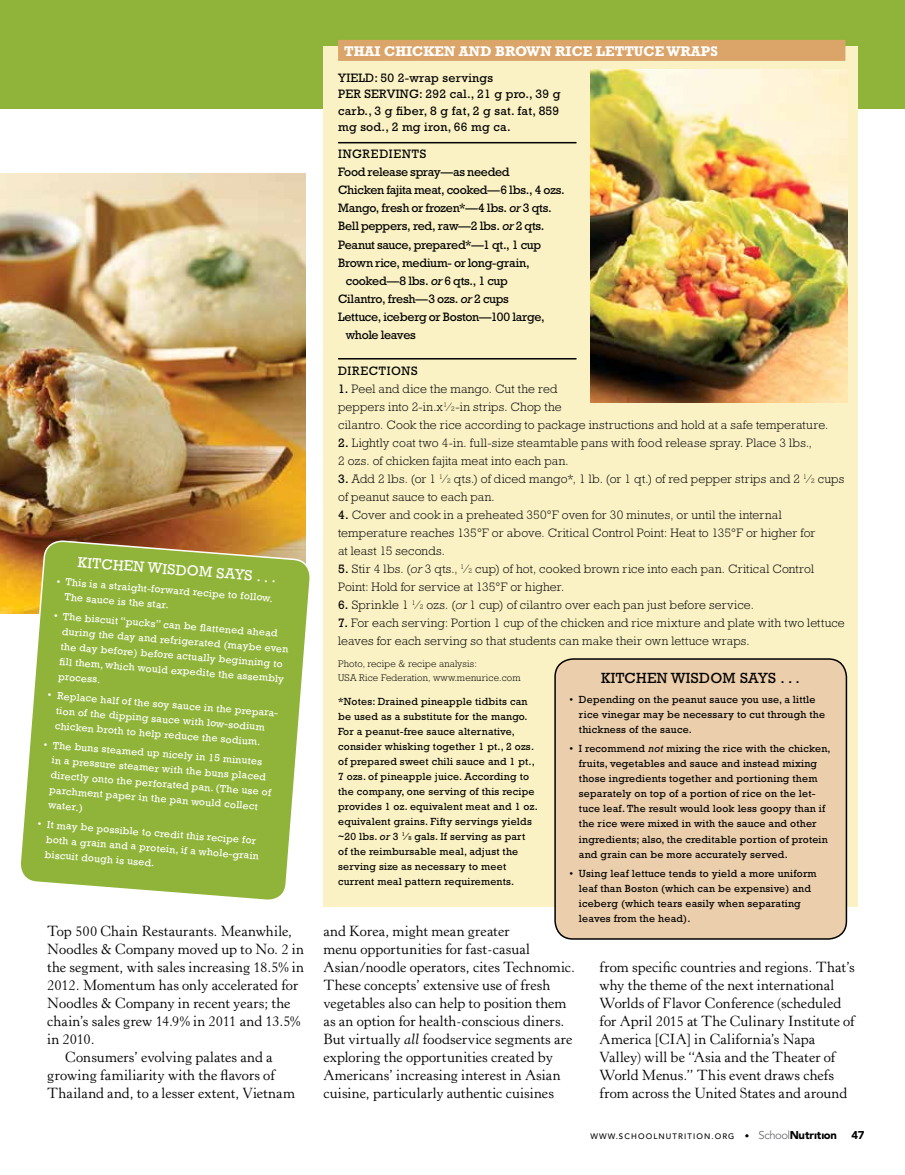
<style>
.page{position:relative;width:905px;height:1175px;background:#fff}
.page>*{position:absolute;margin:0;border:0;box-sizing:border-box;transform-origin:0 0}
.t1{font:15px "Rockwell Std";color:#000}
.t2{font:15px "Rockwell Std";color:#fff}
.t3{font:14.55px/18px "Horley Old Style MT Std";letter-spacing:.005em;color:#000}
.t4{font:700 14.25px "Rockwell Std";color:#fff}
.t5{font:300 12.3px/18px "Rockwell Std";letter-spacing:.015em;color:#000}
.t6{font:12.3px "Rockwell Std";letter-spacing:-.02em;color:#000}
.t7{font:12.3px/16.5px "Rockwell Std";letter-spacing:.02em;color:#000}
.t8{font:12.3px "Rockwell Std";letter-spacing:.065em;color:#000}
.t9{font:12.3px "Rockwell Std";letter-spacing:.05em;color:#000}
.t10{font:900 11.25px "Avenir LT Std";color:#000}
.t11{font:10.5px/15px "Rockwell Std";letter-spacing:.02em;color:#000}
.t12{font:10.5px/14.9px "Rockwell Std";color:#fff}
.t13{font:300 9.75px/13.5px "Rockwell Std";letter-spacing:.02em;color:#000}
.t14{font:500 7.8px "Avenir LT Std";letter-spacing:.14em;color:#000}
.s1{font-style:italic}
.s2{font-weight:400}
.s3{font-size:6.75px}
.s4{font-size:5.7px}
.s5{font-size:9px}
.s6{font-weight:400;font-size:11.25px;color:#6d6e71}
.s7{font-weight:900;font-size:11.25px}
</style>
<div class="page">
<div style="left:0;top:0;width:904px;height:108px;background:#90b439"></div>
<div style="left:323px;top:47px;width:534px;height:859px;background:#faf2c5"></div>
<div style="left:338px;top:40px;width:507px;height:21px;background:#dba56a"></div>
<hr style="left:338px;top:142px;width:238px;height:1px;background:#000">
<hr style="left:338px;top:358px;width:238px;height:1px;background:#000">
<div style="left:555px;top:659px;width:291px;height:280px;background:#ebceac;border-radius:18px"></div>
<div style="left:554px;top:658px;width:293px;height:281px;border:2px solid #000;border-radius:18px"></div>
<img style="left:0;top:173px;width:306px;height:440px">
<img style="left:590px;top:69px;width:257px;height:333px">
<svg style="left:19px;top:539px;width:291px;height:361px;background:#9cb94c"></svg>
<svg style="left:258px;top:579px;width:17px;height:3px"></svg>
<h1 class="t2" style="left:79px;top:553px;width:20px;rotate:5deg">Kitchen</h1>
<h1 class="t2" style="left:148px;top:558px;width:30px;rotate:5deg">Wisdom</h1>
<h1 class="t2" style="left:217px;top:564px;width:18px;rotate:5deg">Says</h1>
<p class="t12" style="left:66px;top:575px;width:209px;text-indent:-9px;rotate:4deg">• This is a straight-forward recipe to follow.<br>The sauce is the star.</p>
<p class="t12" style="left:63px;top:609px;width:229px;text-indent:-9px;rotate:4deg">• The biscuit “pucks” can be fl attened ahead during the day and refrigerated (maybe even the day before) before actually beginning to fi ll them, which would expedite the assembly process.</p>
<p class="t12" style="left:57px;top:689px;width:225px;text-indent:-9px;rotate:4deg">• Replace half of the soy sauce in the prepara&shy;tion of the dipping sauce with low-sodium chicken broth to help reduce the sodium.</p>
<p class="t12" style="left:53px;top:738px;width:223px;text-indent:-9px;rotate:4deg">• The buns steamed up nicely in 15 minutes in a pressure steamer with the buns placed directly onto the perforated pan. (The use of parchment paper in the pan would collect water.)</p>
<p class="t12" style="left:47px;top:817px;width:215px;text-indent:-9px;rotate:4deg">• It may be possible to credit this recipe for both a grain and a protein, if a whole-grain biscuit dough is used.</p>
<h2 class="t3" style="left:47px;top:922px;width:246px">Top 500 Chain Restaurants. Meanwhile,</h2>
<h2 class="t3" style="left:47px;top:940px;width:258px">Noodles &amp; Company moved up to No. 2 in</h2>
<h2 class="t3" style="left:47px;top:958px;width:258px">the segment, with sales increasing 18.5% in</h2>
<h2 class="t3" style="left:47px;top:976px;width:253px">2012. Momentum has only accelerated for</h2>
<h2 class="t3" style="left:47px;top:994px;width:245px">Noodles &amp; Company in recent years; the</h2>
<h2 class="t3" style="left:47px;top:1012px;width:255px">chain’s sales grew 14.9% in 2011 and 13.5%</h2>
<h2 class="t3" style="left:47px;top:1030px;width:49px">in 2010.</h2>
<h2 class="t3" style="left:65px;top:1048px;width:209px">Consumers’ evolving palates and a</h2>
<h2 class="t3" style="left:47px;top:1066px;width:229px">growing familiarity with the flavors of</h2>
<h2 class="t3" style="left:47px;top:1084px;width:249px">Thailand and, to a lesser extent, Vietnam</h2>
<h3 class="t4" style="left:344px;top:43px;width:374px">THAI CHICKEN AND BROWN RICE LETTUCE WRAPS</h3>
<p class="t7" style="left:338px;top:69px;width:224px">YIELD: 50 2-wrap servings<br>PER SERVING: 292 cal., 21 g pro., 39 g carb., 3 g fiber, 8 g fat, 2 g sat. fat, 859 mg sod., 2 mg iron, 66 mg ca.</p>
<p class="t8" style="left:338px;top:147px;width:90px">INGREDIENTS</p>
<p class="t6" style="left:338px;top:165px;width:173px">Food release spray—as needed</p>
<p class="t6" style="left:338px;top:183px;width:228px">Chicken fajita meat, cooked—6 lbs., 4 ozs.</p>
<p class="t6" style="left:338px;top:201px;width:215px">Mango, fresh or frozen*—4 lbs. <span class="s1">or</span> 3 qts.</p>
<p class="t6" style="left:338px;top:219px;width:208px">Bell peppers, red, raw—2 lbs. <span class="s1">or</span> 2 qts.</p>
<p class="t6" style="left:338px;top:237px;width:205px">Peanut sauce, prepared*—1 qt., 1 cup</p>
<p class="t6" style="left:338px;top:255px;width:193px">Brown rice, medium- or long-grain,</p>
<p class="t6" style="left:346px;top:273px;width:163px">cooked—8 lbs. <span class="s1">or</span> 6 qts., 1 cup</p>
<p class="t6" style="left:338px;top:291px;width:172px">Cilantro, fresh—3 ozs. <span class="s1">or</span> 2 cups</p>
<p class="t6" style="left:338px;top:309px;width:208px">Lettuce, iceberg or Boston—100 large,</p>
<p class="t6" style="left:346px;top:327px;width:71px">whole leaves</p>
<p class="t9" style="left:338px;top:363px;width:81px">DIRECTIONS</p>
<p class="t5" style="left:338px;top:379px;width:491px"><span class="s2">1.</span> Peel and dice the mango. Cut the red<br>peppers into 2-in.x<sup>1</sup>⁄<span class="s3">2</span>-in strips. Chop the<br>cilantro. Cook the rice according to package instructions and hold at a safe temperature.</p>
<p class="t5" style="left:338px;top:433px;width:475px"><span class="s2">2.</span> Lightly coat two 4-in. full-size steamtable pans with food release spray. Place 3 lbs.,<br>2 ozs. of chicken fajita meat into each pan.</p>
<p class="t5" style="left:338px;top:469px;width:507px"><span class="s2">3.</span> Add 2 lbs. (or 1 <sup>1</sup>⁄<span class="s3">2</span> qts.) of diced mango*, 1 lb. (or 1 qt.) of red pepper strips and 2 <sup>1</sup>⁄<span class="s3">2</span> cups of peanut sauce to each pan.</p>
<p class="t5" style="left:338px;top:505px;width:479px"><span class="s2">4.</span> Cover and cook in a preheated 350°F oven for 30 minutes, or until the internal temperature reaches 135°F or above. Critical Control Point: Heat to 135°F or higher for at least 15 seconds.</p>
<p class="t5" style="left:338px;top:559px;width:477px"><span class="s2">5.</span> Stir 4 lbs. (<span class="s1">or</span> 3 qts., <sup>1</sup>⁄<span class="s3">2</span> cup) of hot, cooked brown rice into each pan. Critical Control<br>Point: Hold for service at 135°F or higher.</p>
<p class="t5" style="left:338px;top:595px;width:417px"><span class="s2">6.</span> Sprinkle 1 <sup>1</sup>⁄<span class="s3">2</span> ozs. (<span class="s1">or</span> 1 cup) of cilantro over each pan just before service.</p>
<p class="t5" style="left:338px;top:613px;width:508px"><span class="s2">7.</span> For each serving: Portion 1 cup of the chicken and rice mixture and plate with two lettuce leaves for each serving so that students can make their own lettuce wraps.</p>
<p class="t13" style="left:338px;top:657px;width:184px">Photo, recipe &amp; recipe analysis:<br>USA Rice Federation, www.menurice.com</p>
<p class="t11" style="left:338px;top:693px;width:201px">*Notes: Drained pineapple tidbits can be used as a substitute for the mango.<br>For a peanut-free sauce alternative, consider whisking together 1 pt., 2 ozs. of prepared sweet chili sauce and 1 pt., 7 ozs. of pineapple juice. According to the company, one serving of this recipe provides 1 oz. equivalent meat and 1 oz. equivalent grains. Fifty servings yields ~20 lbs. <span class="s1">or</span> 3 <sup>1</sup>⁄<span class="s4">8</span> gals. If serving as part<br>of the reimbursable meal, adjust the serving size as necessary to meet current meal pattern requirements.</p>
<h1 class="t1" style="left:601px;top:669px;width:21px">Kitchen</h1>
<h1 class="t1" style="left:670px;top:669px;width:27px">Wisdom</h1>
<h1 class="t1" style="left:740px;top:669px;width:19px">Says</h1>
<h1 class="t1" style="left:780px;top:669px;width:21px">. . .</h1>
<p class="t11" style="left:579px;top:691px;width:248px;text-indent:-10px">• Depending on the peanut sauce you use, a little rice vinegar may be necessary to cut through the thickness of the sauce.</p>
<p class="t11" style="left:579px;top:741px;width:253px;text-indent:-10px">• I recommend <span class="s1">not</span> mixing the rice with the chicken, fruits, vegetables and sauce and instead mixing those ingredients together and portioning them separately on top of a portion of rice on the let&shy;tuce leaf. The result would look less goopy than if the rice were mixed in with the sauce and other ingredients; also, the creditable portion of protein and grain can be more accurately served.</p>
<p class="t11" style="left:579px;top:865px;width:239px;text-indent:-10px">• Using leaf lettuce tends to yield a more uniform leaf than Boston (which can be expensive) and iceberg (which tears easily when separating leaves from the head).</p>
<p class="t3" style="left:323px;top:922px;width:253px">and Korea, might mean greater<br>menu opportunities for fast-casual Asian/noodle operators, cites Technomic.<br>These concepts’ extensive use of fresh vegetables also can help to position them as an option for health-conscious diners.<br>But virtually <span class="s1">all</span> foodservice segments are exploring the opportunities created by Americans’ increasing interest in Asian cuisine, particularly authentic cuisines</p>
<p class="t3" style="left:599px;top:958px;width:257px">from specific countries and regions. That’s why the theme of the next international Worlds of Flavor Conference (scheduled for April 2015 at The Culinary Institute of America [CIA] in California’s Napa Valley) will be “Asia and the Theater of World Menus.” This event draws chefs from across the United States and around</p>
<p class="t14" style="left:590px;top:1131px;width:248px">WWW.SCHOOLNUTRITION.ORG <span class="s5">•</span> <span class="s6">School</span><span class="s7">Nutrıtıon</span></p>
<p class="t10" style="left:851px;top:1128px;width:14px">47</p>
</div>
